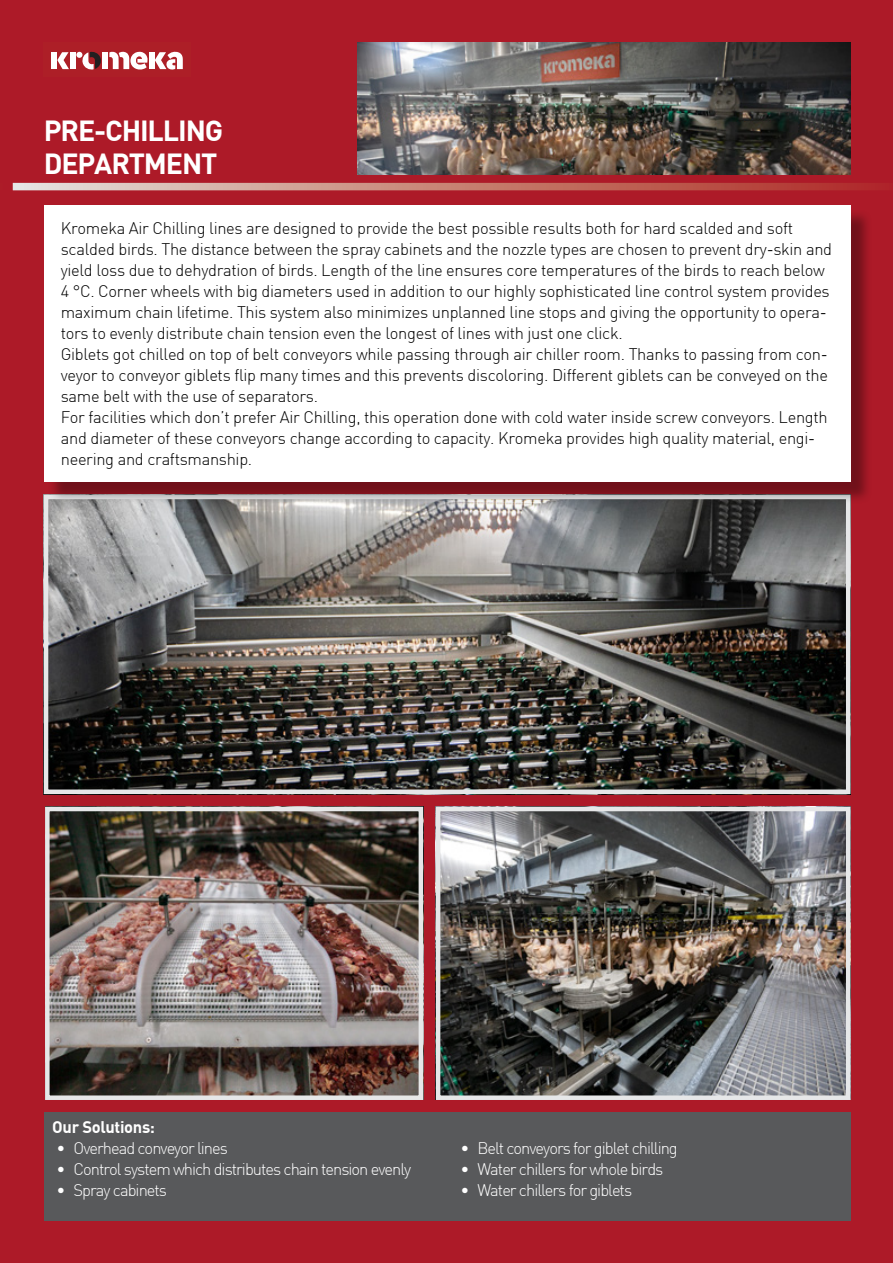
<style>
.page{position:relative;width:893px;height:1263px;background:#ad1a28}
.page>*{position:absolute;margin:0;border:0;box-sizing:border-box;transform-origin:0 0}
.t1{font:700 28.5px/33px "DIN";letter-spacing:-.04em;color:#fff}
.t2{font:300 16.5px/21px "DIN";letter-spacing:-.02em;color:#000}
.t3{font:300 16.5px "DIN";letter-spacing:-.06em;color:#fff}
.t4{font:700 16.5px "DIN";letter-spacing:-.02em;color:#fff}
</style>
<div class="page">
<img style="left:49px;top:504px;width:796px;height:285px">
<div style="left:44px;top:495px;width:806px;height:299px;border:4px solid #e6e7e8"></div>
<img style="left:441px;top:812px;width:404px;height:283px">
<div style="left:436px;top:807px;width:414px;height:293px;border:4px solid #e6e7e8"></div>
<div style="left:44px;top:1113px;width:806px;height:108px;background:#58595b"></div>
<img style="left:357px;top:43px;width:493px;height:131px">
<div style="left:44px;top:43px;width:147px;height:34px;background:#ad1f27"></div>
<div style="left:52px;top:52px;width:5px;height:17px;background:#fff"></div>
<div style="left:149px;top:52px;width:6px;height:17px;background:#fff"></div>
<svg style="left:109px;top:51px;width:39px;height:19px"></svg>
<svg style="left:57px;top:52px;width:12px;height:17px"></svg>
<div style="left:70px;top:52px;width:5px;height:17px;background:#fff"></div>
<div style="left:102px;top:52px;width:6px;height:17px;background:#fff"></div>
<svg style="left:155px;top:51px;width:28px;height:19px"></svg>
<svg style="left:76px;top:51px;width:25px;height:19px"></svg>
<svg style="left:13px;top:183px;width:869px;height:7px"></svg>
<img style="left:50px;top:812px;width:368px;height:283px">
<div style="left:45px;top:807px;width:378px;height:293px;border:4px solid #e6e7e8"></div>
<div style="left:47px;top:209px;width:826px;height:295px;background:#000;opacity:.35"></div>
<div style="left:44px;top:205px;width:806px;height:277px;background:#fff"></div>
<h1 class="t1" style="left:44px;top:113px;width:181px">PRE-CHILLING<br>DEPARTMENT</h1>
<p class="t2" style="left:61px;top:217px;width:773px">Kromeka Air Chilling lines are designed to provide the best possible results both for hard scalded and soft scalded birds. The distance between the spray cabinets and the nozzle types are chosen to prevent dry-skin and yield loss due to dehydration of birds. Length of the line ensures core temperatures of the birds to reach below 4 °C. Corner wheels with big diameters used in addition to our highly sophisticated line control system provides maximum chain lifetime. This system also minimizes unplanned line stops and giving the opportunity to opera&shy;tors to evenly distribute chain tension even the longest of lines with just one click.<br>Giblets got chilled on top of belt conveyors while passing through air chiller room. Thanks to passing from con&shy;veyor to conveyor giblets flip many times and this prevents discoloring. Different giblets can be conveyed on the same belt with the use of separators.<br>For facilities which don’t prefer Air Chilling, this operation done with cold water inside screw conveyors. Length and diameter of these conveyors change according to capacity. Kromeka provides high quality material, engi&shy;neering and craftsmanship.</p>
<p class="t4" style="left:52px;top:1116px;width:104px">Our Solutions:</p>
<p class="t3" style="left:57px;top:1138px;width:173px">• Overhead conveyor lines</p>
<p class="t3" style="left:57px;top:1159px;width:356px">• Control system which distributes chain tension evenly</p>
<p class="t3" style="left:57px;top:1180px;width:112px">• Spray cabinets</p>
<p class="t3" style="left:460px;top:1138px;width:219px">• Belt conveyors for giblet chilling</p>
<p class="t3" style="left:460px;top:1159px;width:205px">• Water chillers for whole birds</p>
<p class="t3" style="left:460px;top:1180px;width:173px">• Water chillers for giblets</p>
</div>
